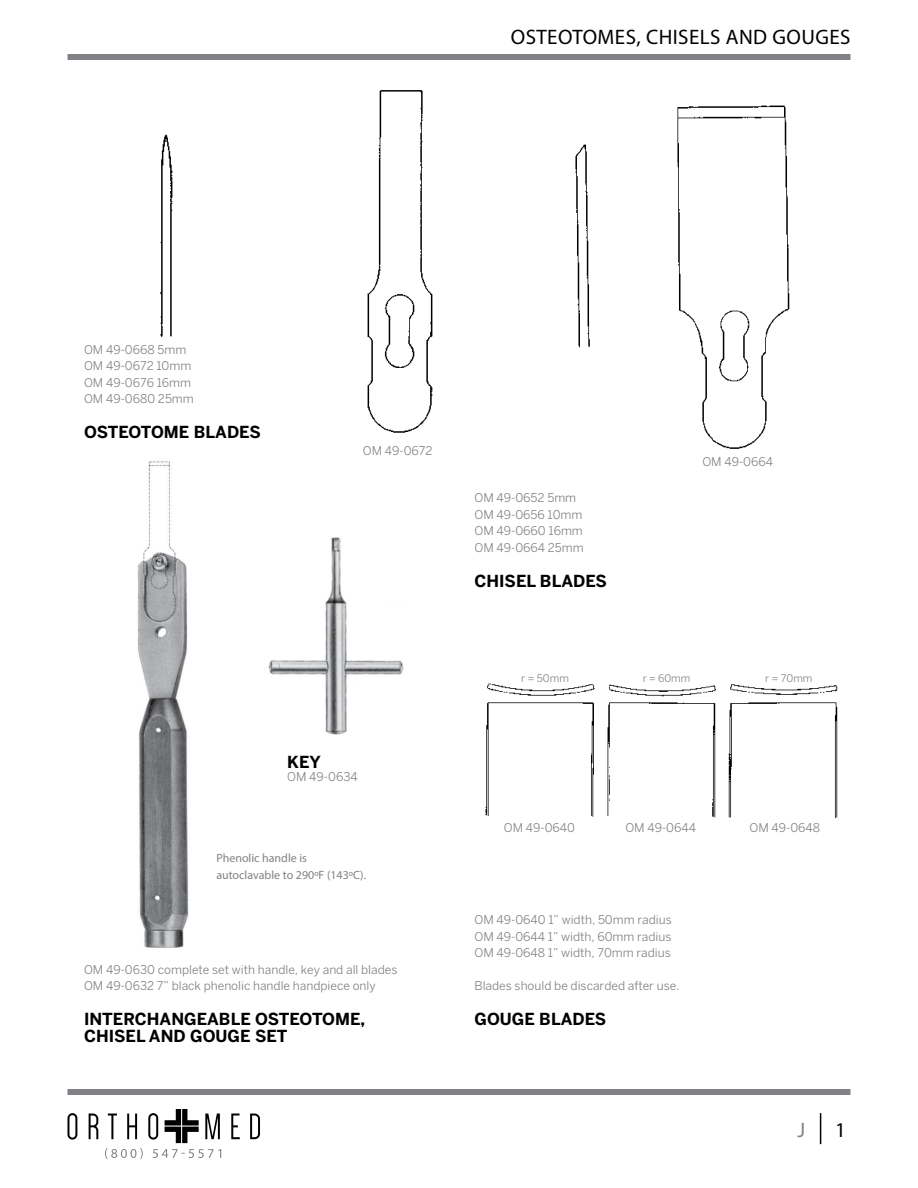
<style>
.page{position:relative;width:918px;height:1188px;background:#fff}
.page>*{position:absolute;margin:0;border:0;box-sizing:border-box;transform-origin:0 0}
.t1{font:21px "Myriad Pro";letter-spacing:.02em;color:#000}
.t2{font:21px "Myriad Pro";color:#818285}
.t3{font:700 16.5px/16.5px "Benton Sans";color:#000}
.t4{font:12px/16.5px "Benton Sans";color:#818285}
.t5{font:12px/16.5px "Myriad Pro";color:#818285}
.t6{font:10.5px "Benton Sans";color:#818285}
</style>
<div class="page">
<img style="left:268px;top:537px;width:136px;height:198px">
<img style="left:137px;top:461px;width:52px;height:487px">
<img style="left:160px;top:90px;width:273px;height:343px">
<img style="left:575px;top:105px;width:215px;height:344px">
<img style="left:485px;top:683px;width:353px;height:136px">
<div style="left:68px;top:54px;width:782px;height:6px;background:#818285"></div>
<div style="left:68px;top:1089px;width:782px;height:6px;background:#818285"></div>
<svg style="left:68px;top:1113px;width:9px;height:27px"></svg>
<svg style="left:89px;top:1114px;width:9px;height:25px"></svg>
<svg style="left:105px;top:1109px;width:116px;height:50px"></svg>
<svg style="left:231px;top:1114px;width:9px;height:25px"></svg>
<svg style="left:250px;top:1114px;width:10px;height:25px"></svg>
<hr style="left:820px;top:1114px;width:1px;height:30px;background:#000101">
<h1 class="t1" style="left:511px;top:24px;width:341px">OSTEOTOMES, CHISELS AND GOUGES</h1>
<p class="t4" style="left:84px;top:341px;width:111px">OM 49-0668 5mm<br>OM 49-0672 10mm<br>OM 49-0676 16mm<br>OM 49-0680 25mm</p>
<h2 class="t3" style="left:84px;top:424px;width:178px">OSTEOTOME BLADES</h2>
<p class="t4" style="left:363px;top:442px;width:71px">OM 49-0672</p>
<h2 class="t3" style="left:287px;top:753px;width:35px">KEY</h2>
<p class="t4" style="left:287px;top:769px;width:72px">OM 49-0634</p>
<p class="t5" style="left:216px;top:850px;width:151px">Phenolic handle is autoclavable to 290ºF (143ºC).</p>
<p class="t4" style="left:84px;top:961px;width:315px">OM 49-0630 complete set with handle, key and all blades<br>OM 49-0632 7” black phenolic handle handpiece only</p>
<p class="t4" style="left:474px;top:489px;width:111px">OM 49-0652 5mm<br>OM 49-0656 10mm<br>OM 49-0660 16mm<br>OM 49-0664 25mm</p>
<h2 class="t3" style="left:474px;top:573px;width:134px">CHISEL BLADES</h2>
<p class="t4" style="left:702px;top:453px;width:72px">OM 49-0664</p>
<p class="t6" style="left:521px;top:672px;width:49px">r = 50mm</p>
<p class="t6" style="left:643px;top:672px;width:49px">r = 60mm</p>
<p class="t6" style="left:765px;top:672px;width:49px">r = 70mm</p>
<p class="t4" style="left:504px;top:819px;width:73px">OM 49-0640</p>
<p class="t4" style="left:625px;top:819px;width:72px">OM 49-0644</p>
<p class="t4" style="left:750px;top:819px;width:72px">OM 49-0648</p>
<p class="t4" style="left:474px;top:912px;width:199px;text-align:justify">OM 49-0640 1” width, 50mm radius OM 49-0644 1” width, 60mm radius OM 49-0648 1” width, 70mm radius</p>
<p class="t4" style="left:474px;top:978px;width:207px">Blades should be discarded after use.</p>
<h2 class="t3" style="left:84px;top:1011px;width:283px">INTERCHANGEABLE OSTEOTOME,<br>CHISEL AND GOUGE SET</h2>
<h2 class="t3" style="left:474px;top:1011px;width:133px">GOUGE BLADES</h2>
<h1 class="t2" style="left:798px;top:1117px;width:9px">J</h1>
<h1 class="t1" style="left:835px;top:1117px;width:12px">1</h1>
</div>
